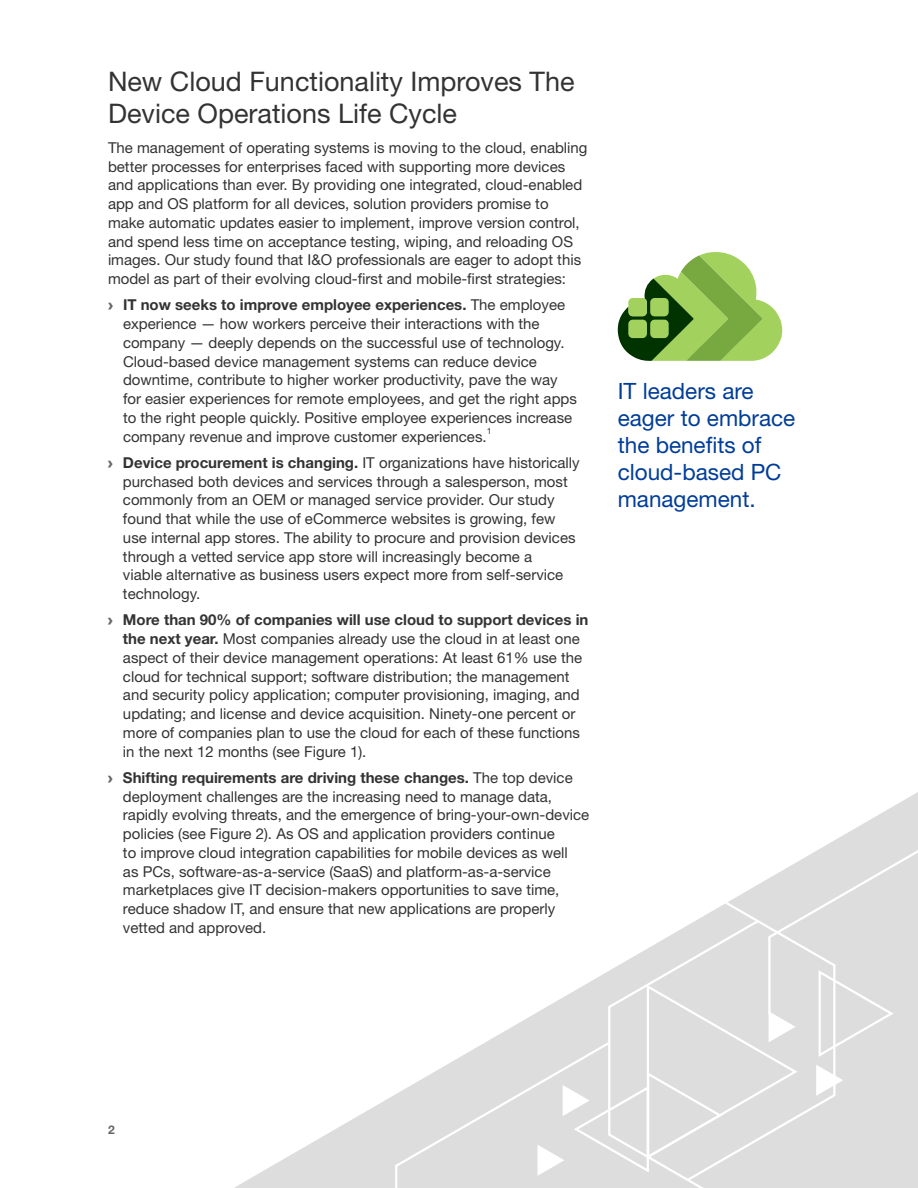
<style>
.page{position:relative;width:918px;height:1188px;background:#fff}
.page>*{position:absolute;margin:0;border:0;box-sizing:border-box;transform-origin:0 0}
.t1{font:27px/31.5px "Helvetica Neue LT Std";color:#333}
.t2{font:22.5px/27px "Helvetica Neue LT Std";color:#003d99}
.t3{font:15px/18.8px "Helvetica Neue LT Std";color:#333}
.t4{font:700 12px "Helvetica Neue LT Std";color:#666}
.t5{font:8.7px "Helvetica Neue LT Std";color:#333}
.s1{font-family:"Arial";font-weight:900;color:#666}
.s2{font-weight:700}
</style>
<div class="page">
<svg style="left:234px;top:792px;width:684px;height:396px"></svg>
<svg style="left:394px;top:834px;width:524px;height:354px"></svg>
<svg style="left:617px;top:252px;width:165px;height:109px"></svg>
<h1 class="t1" style="left:108px;top:66px;width:468px">New Cloud Functionality Improves The<br>Device Operations Life Cycle</h1>
<p class="t3" style="left:108px;top:138px;width:481px">The management of operating systems is moving to the cloud, enabling better processes for enterprises faced with supporting more devices and applications than ever. By providing one integrated, cloud-enabled app and OS platform for all devices, solution providers promise to make automatic updates easier to implement, improve version control, and spend less time on acceptance testing, wiping, and reloading OS images. Our study found that I&amp;O professionals are eager to adopt this model as part of their evolving cloud-first and mobile-first strategies:</p>
<p class="t3" style="left:123px;top:295px;width:455px;text-indent:-15px"><span class="s1">›</span> <span class="s2">IT now seeks to improve employee experiences.</span> The employee experience — how workers perceive their interactions with the company — deeply depends on the successful use of technology.<br>Cloud-based device management systems can reduce device downtime, contribute to higher worker productivity, pave the way for easier experiences for remote employees, and get the right apps to the right people quickly. Positive employee experiences increase company revenue and improve customer experiences.</p>
<p class="t5" style="left:487px;top:425px;width:6px">1</p>
<p class="t3" style="left:123px;top:453px;width:458px;text-indent:-15px"><span class="s1">›</span> <span class="s2">Device procurement is changing.</span> IT organizations have historically purchased both devices and services through a salesperson, most commonly from an OEM or managed service provider. Our study found that while the use of eCommerce websites is growing, few use internal app stores. The ability to procure and provision devices through a vetted service app store will increasingly become a<br>viable alternative as business users expect more from self-service technology.</p>
<p class="t3" style="left:123px;top:610px;width:467px;text-indent:-15px"><span class="s1">›</span> <span class="s2">More than 90% of companies will use cloud to support devices in the next year.</span> Most companies already use the cloud in at least one aspect of their device management operations: At least 61% use the cloud for technical support; software distribution; the management and security policy application; computer provisioning, imaging, and updating; and license and device acquisition. Ninety-one percent or more of companies plan to use the cloud for each of these functions in the next 12 months (see Figure 1).</p>
<p class="t3" style="left:123px;top:768px;width:468px;text-indent:-15px"><span class="s1">›</span> <span class="s2">Shifting requirements are driving these changes.</span> The top device deployment challenges are the increasing need to manage data, rapidly evolving threats, and the emergence of bring-your-own-device policies (see Figure 2). As OS and application providers continue<br>to improve cloud integration capabilities for mobile devices as well<br>as PCs, software-as-a-service (SaaS) and platform-as-a-service marketplaces give IT decision-makers opportunities to save time, reduce shadow IT, and ensure that new applications are properly vetted and approved.</p>
<h2 class="t2" style="left:618px;top:378px;width:179px">IT leaders are eager to embrace the benefits of cloud-based PC management.</h2>
<p class="t4" style="left:108px;top:1122px;width:8px">2</p>
</div>
